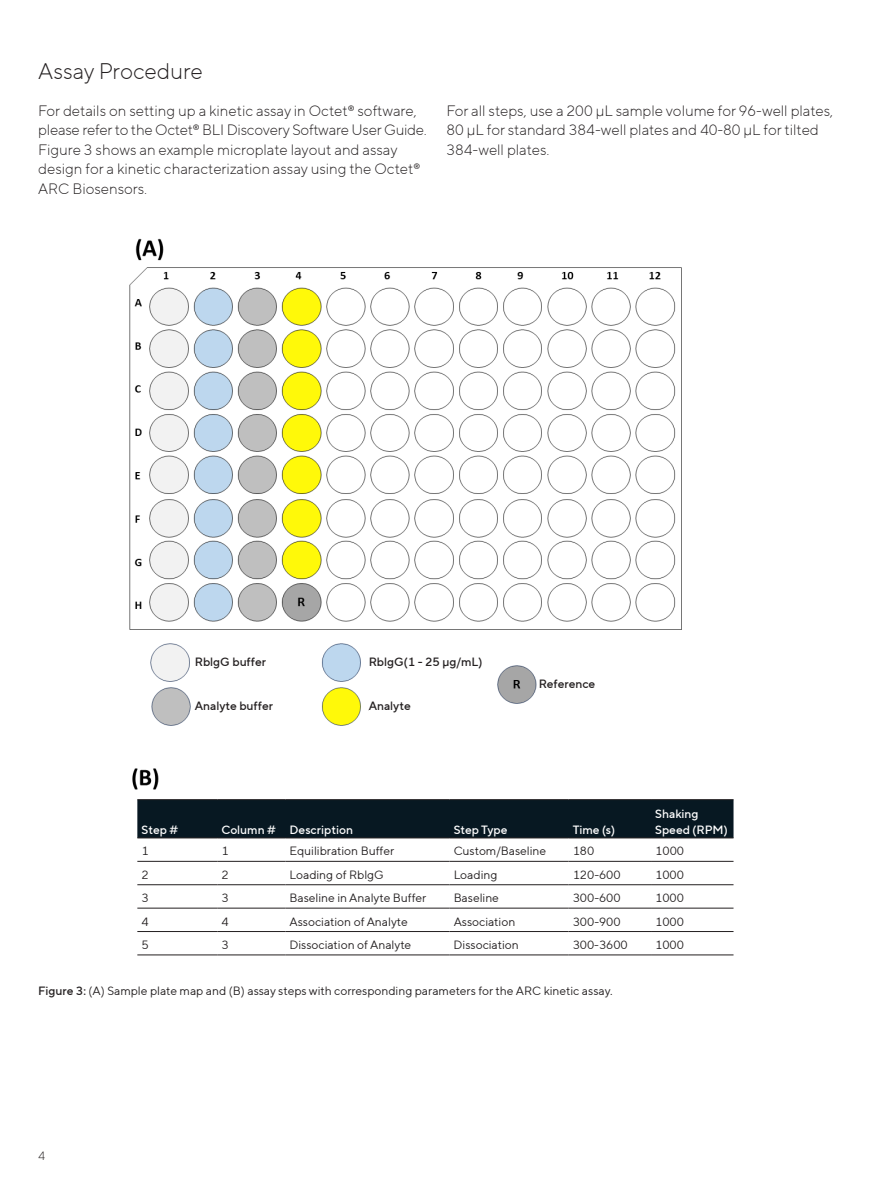
<style>
.page{position:relative;width:893px;height:1191px;background:#fff}
.page>*{position:absolute;margin:0;border:0;box-sizing:border-box;transform-origin:0 0}
.t1{font:300 22.5px "TT Norms Pro";color:#231f20}
.t2{font:300 15px/19.5px "TT Norms Pro";color:#231f20}
.t3{font:12px "TT Norms Pro";color:#231f20}
.t4{font:500 12px "TT Norms Pro";color:#231f20}
.t5{font:500 12px/15.6px "TT Norms Pro";color:#fff}
.t6{font:300 12px "TT Norms Pro";color:#231f20}
.s1{font-weight:500}
</style>
<div class="page">
<img style="left:129px;top:238px;width:553px;height:552px">
<div style="left:137px;top:800px;width:596px;height:37px;background:#071822"></div>
<hr style="left:137px;top:799px;width:80px;height:1px;background:#231f20">
<hr style="left:217px;top:799px;width:68px;height:1px;background:#231f20">
<hr style="left:285px;top:799px;width:164px;height:1px;background:#231f20">
<hr style="left:449px;top:799px;width:119px;height:1px;background:#231f20">
<hr style="left:568px;top:799px;width:83px;height:1px;background:#231f20">
<hr style="left:651px;top:799px;width:82px;height:1px;background:#231f20">
<hr style="left:137px;top:837px;width:80px;height:1px;background:#231f20">
<hr style="left:217px;top:837px;width:68px;height:1px;background:#231f20">
<hr style="left:285px;top:837px;width:164px;height:1px;background:#231f20">
<hr style="left:449px;top:837px;width:119px;height:1px;background:#231f20">
<hr style="left:568px;top:837px;width:83px;height:1px;background:#231f20">
<hr style="left:651px;top:837px;width:82px;height:1px;background:#231f20">
<hr style="left:137px;top:861px;width:80px;height:1px;background:#231f20">
<hr style="left:217px;top:861px;width:68px;height:1px;background:#231f20">
<hr style="left:285px;top:861px;width:164px;height:1px;background:#231f20">
<hr style="left:449px;top:861px;width:119px;height:1px;background:#231f20">
<hr style="left:568px;top:861px;width:83px;height:1px;background:#231f20">
<hr style="left:651px;top:861px;width:82px;height:1px;background:#231f20">
<hr style="left:137px;top:884px;width:80px;height:1px;background:#231f20">
<hr style="left:217px;top:884px;width:68px;height:1px;background:#231f20">
<hr style="left:285px;top:884px;width:164px;height:1px;background:#231f20">
<hr style="left:449px;top:884px;width:119px;height:1px;background:#231f20">
<hr style="left:568px;top:884px;width:83px;height:1px;background:#231f20">
<hr style="left:651px;top:884px;width:82px;height:1px;background:#231f20">
<hr style="left:137px;top:907px;width:80px;height:1px;background:#231f20">
<hr style="left:217px;top:907px;width:68px;height:1px;background:#231f20">
<hr style="left:285px;top:907px;width:164px;height:1px;background:#231f20">
<hr style="left:449px;top:907px;width:119px;height:1px;background:#231f20">
<hr style="left:568px;top:907px;width:83px;height:1px;background:#231f20">
<hr style="left:651px;top:907px;width:82px;height:1px;background:#231f20">
<hr style="left:137px;top:931px;width:80px;height:1px;background:#231f20">
<hr style="left:217px;top:931px;width:68px;height:1px;background:#231f20">
<hr style="left:285px;top:931px;width:164px;height:1px;background:#231f20">
<hr style="left:449px;top:931px;width:119px;height:1px;background:#231f20">
<hr style="left:568px;top:931px;width:83px;height:1px;background:#231f20">
<hr style="left:651px;top:931px;width:82px;height:1px;background:#231f20">
<hr style="left:137px;top:954px;width:80px;height:1px;background:#231f20">
<hr style="left:217px;top:954px;width:68px;height:1px;background:#231f20">
<hr style="left:285px;top:954px;width:164px;height:1px;background:#231f20">
<hr style="left:449px;top:954px;width:119px;height:1px;background:#231f20">
<hr style="left:568px;top:954px;width:83px;height:1px;background:#231f20">
<hr style="left:651px;top:954px;width:82px;height:1px;background:#231f20">
<div style="left:195px;top:654px;width:100px;height:17px;background:#fff"></div>
<div style="left:195px;top:699px;width:100px;height:17px;background:#fff"></div>
<div style="left:369px;top:654px;width:121px;height:17px;background:#fff"></div>
<div style="left:369px;top:699px;width:100px;height:17px;background:#fff"></div>
<div style="left:539px;top:677px;width:100px;height:17px;background:#fff"></div>
<h1 class="t1" style="left:38px;top:55px;width:166px">Assay Procedure</h1>
<p class="t2" style="left:38px;top:100px;width:390px">For details on setting up a kinetic assay in Octet® software, please refer to the Octet® BLI Discovery Software User Guide.<br>Figure 3 shows an example microplate layout and assay design for a kinetic characterization assay using the Octet® ARC Biosensors.</p>
<p class="t2" style="left:446px;top:100px;width:388px">For all steps, use a 200 μL sample volume for 96-well plates,<br>80 μL for standard 384-well plates and 40-80 μL for tilted<br>384-well plates.</p>
<p class="t4" style="left:195px;top:652px;width:73px">RblgG buffer</p>
<p class="t4" style="left:195px;top:697px;width:80px">Analyte buffer</p>
<p class="t4" style="left:369px;top:652px;width:115px">RblgG(1 - 25 μg/mL)</p>
<p class="t4" style="left:369px;top:697px;width:44px">Analyte</p>
<p class="t4" style="left:539px;top:675px;width:58px">Reference</p>
<p class="t5" style="left:142px;top:821px;width:38px">Step #</p>
<p class="t5" style="left:222px;top:821px;width:133px">Column # Description</p>
<p class="t5" style="left:454px;top:821px;width:55px">Step Type</p>
<p class="t5" style="left:573px;top:821px;width:44px">Time (s)</p>
<p class="t5" style="left:655px;top:805px;width:74px">Shaking<br>Speed (RPM)</p>
<p class="t3" style="left:142px;top:842px;width:9px">1</p>
<p class="t3" style="left:222px;top:842px;width:9px">1</p>
<p class="t3" style="left:290px;top:842px;width:106px">Equilibration Buffer</p>
<p class="t3" style="left:454px;top:842px;width:94px">Custom/Baseline</p>
<p class="t3" style="left:573px;top:842px;width:23px">180</p>
<p class="t3" style="left:655px;top:842px;width:30px">1000</p>
<p class="t3" style="left:142px;top:866px;width:9px">2</p>
<p class="t3" style="left:221px;top:866px;width:9px">2</p>
<p class="t3" style="left:290px;top:866px;width:96px">Loading of RblgG</p>
<p class="t3" style="left:454px;top:866px;width:45px">Loading</p>
<p class="t3" style="left:573px;top:866px;width:49px">120-600</p>
<p class="t3" style="left:655px;top:866px;width:30px">1000</p>
<p class="t3" style="left:142px;top:889px;width:9px">3</p>
<p class="t3" style="left:221px;top:889px;width:9px">3</p>
<p class="t3" style="left:290px;top:889px;width:138px">Baseline in Analyte Buffer</p>
<p class="t3" style="left:454px;top:889px;width:47px">Baseline</p>
<p class="t3" style="left:573px;top:889px;width:49px">300-600</p>
<p class="t3" style="left:655px;top:889px;width:30px">1000</p>
<p class="t3" style="left:142px;top:912px;width:9px">4</p>
<p class="t3" style="left:221px;top:912px;width:9px">4</p>
<p class="t3" style="left:290px;top:912px;width:120px">Association of Analyte</p>
<p class="t3" style="left:454px;top:912px;width:63px">Association</p>
<p class="t3" style="left:573px;top:912px;width:49px">300-900</p>
<p class="t3" style="left:655px;top:912px;width:30px">1000</p>
<p class="t3" style="left:142px;top:936px;width:9px">5</p>
<p class="t3" style="left:221px;top:936px;width:9px">3</p>
<p class="t3" style="left:289px;top:936px;width:123px">Dissociation of Analyte</p>
<p class="t3" style="left:454px;top:936px;width:67px">Dissociation</p>
<p class="t3" style="left:573px;top:936px;width:57px">300-3600</p>
<p class="t3" style="left:655px;top:936px;width:30px">1000</p>
<p class="t3" style="left:38px;top:982px;width:576px"><span class="s1">Figure 3:</span> (A) Sample plate map and (B) assay steps with corresponding parameters for the ARC kinetic assay.</p>
<p class="t6" style="left:38px;top:1147px;width:8px">4</p>
</div>
